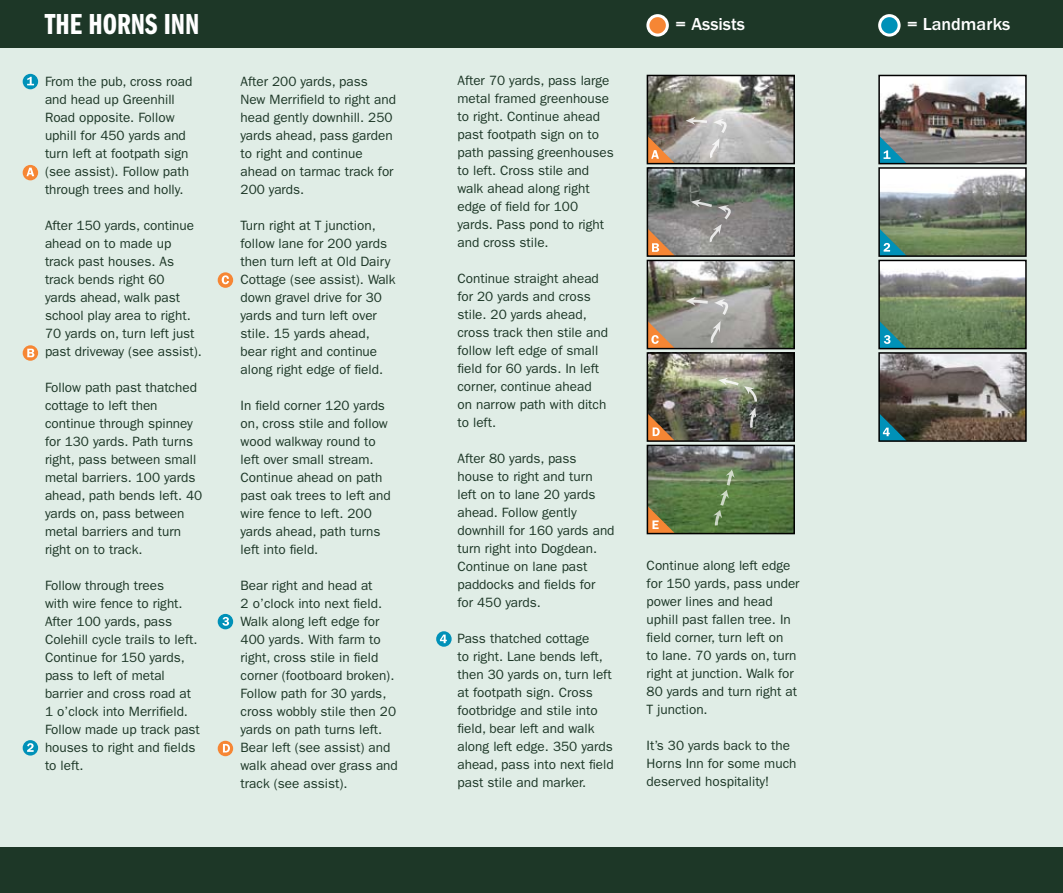
<style>
.page{position:relative;width:1063px;height:893px;background:#fff}
.page>*{position:absolute;margin:0;border:0;box-sizing:border-box;transform-origin:0 0}
.t1{font:30px "ITC Franklin Gothic Std Dm Cp";color:#fff}
.t2{font:500 18px "ITC Franklin Gothic Std";color:#fff}
.t3{font:13.5px/18px "ITC Franklin Gothic Std";color:#1d3727}
</style>
<div class="page">
<div style="left:0;top:45px;width:1063px;height:807px;background:#e0ede6"></div>
<div style="left:0;top:0;width:1063px;height:47px;background:#1d3727"></div>
<div style="left:0;top:847px;width:1063px;height:46px;background:#1d3727"></div>
<svg style="left:880px;top:16px;width:19px;height:19px"></svg>
<div style="left:878px;top:14px;width:23px;height:23px;border:3px solid #fff;border-radius:50%"></div>
<svg style="left:648px;top:16px;width:19px;height:19px"></svg>
<div style="left:646px;top:14px;width:23px;height:23px;border:3px solid #fff;border-radius:50%"></div>
<img style="left:881px;top:78px;width:143px;height:83px">
<img style="left:881px;top:170px;width:143px;height:84px">
<img style="left:881px;top:263px;width:143px;height:83px">
<img style="left:881px;top:355px;width:143px;height:84px">
<img style="left:650px;top:78px;width:142px;height:83px">
<img style="left:650px;top:170px;width:142px;height:84px">
<img style="left:650px;top:263px;width:142px;height:83px">
<img style="left:650px;top:355px;width:142px;height:84px">
<img style="left:650px;top:448px;width:142px;height:83px">
<svg style="left:686px;top:117px;width:41px;height:41px;background:#c2c0bf"></svg>
<svg style="left:691px;top:199px;width:40px;height:43px;background:#8e8f8c"></svg>
<svg style="left:686px;top:297px;width:22px;height:9px"></svg>
<svg style="left:709px;top:321px;width:12px;height:22px"></svg>
<svg style="left:714px;top:299px;width:14px;height:16px"></svg>
<svg style="left:713px;top:470px;width:22px;height:55px"></svg>
<svg style="left:749px;top:408px;width:7px;height:20px"></svg>
<svg style="left:718px;top:378px;width:39px;height:24px"></svg>
<svg style="left:881px;top:136px;width:26px;height:25px"></svg>
<svg style="left:881px;top:228px;width:26px;height:26px"></svg>
<svg style="left:881px;top:321px;width:26px;height:25px"></svg>
<svg style="left:881px;top:413px;width:26px;height:26px"></svg>
<svg style="left:650px;top:136px;width:25px;height:25px"></svg>
<svg style="left:650px;top:228px;width:25px;height:26px"></svg>
<svg style="left:650px;top:321px;width:25px;height:25px"></svg>
<svg style="left:650px;top:413px;width:25px;height:26px"></svg>
<svg style="left:650px;top:506px;width:25px;height:25px"></svg>
<div style="left:647px;top:445px;width:148px;height:89px;border:2px solid #000"></div>
<div style="left:647px;top:352px;width:148px;height:90px;border:2px solid #000"></div>
<div style="left:647px;top:260px;width:148px;height:89px;border:2px solid #000"></div>
<div style="left:647px;top:167px;width:148px;height:90px;border:2px solid #000"></div>
<div style="left:647px;top:75px;width:148px;height:89px;border:2px solid #000"></div>
<div style="left:23px;top:165px;width:15px;height:15px;background:#f68634;border-radius:50%"></div>
<svg style="left:26px;top:168px;width:8px;height:8px"></svg>
<svg style="left:23px;top:345px;width:15px;height:16px"></svg>
<svg style="left:27px;top:349px;width:7px;height:8px"></svg>
<svg style="left:218px;top:272px;width:15px;height:16px"></svg>
<svg style="left:222px;top:275px;width:7px;height:9px"></svg>
<div style="left:218px;top:741px;width:15px;height:15px;background:#f68634;border-radius:50%"></div>
<svg style="left:223px;top:744px;width:7px;height:8px"></svg>
<div style="left:23px;top:74px;width:15px;height:15px;background:#0091b8;border-radius:50%"></div>
<svg style="left:27px;top:77px;width:7px;height:8px"></svg>
<div style="left:23px;top:740px;width:15px;height:16px;background:#0091b8;border-radius:50%"></div>
<svg style="left:27px;top:743px;width:7px;height:9px"></svg>
<div style="left:218px;top:614px;width:15px;height:15px;background:#0091b8;border-radius:50%"></div>
<svg style="left:222px;top:617px;width:7px;height:9px"></svg>
<svg style="left:436px;top:631px;width:16px;height:16px"></svg>
<svg style="left:440px;top:635px;width:7px;height:8px"></svg>
<div style="left:878px;top:75px;width:149px;height:89px;border:2px solid #000"></div>
<div style="left:878px;top:167px;width:149px;height:90px;border:2px solid #000"></div>
<div style="left:878px;top:260px;width:149px;height:89px;border:2px solid #000"></div>
<div style="left:878px;top:352px;width:149px;height:90px;border:2px solid #000"></div>
<p class="t1" style="left:45px;top:8px;width:156px">THE HORNS INN</p>
<p class="t2" style="left:676px;top:14px;width:71px">= Assists</p>
<p class="t2" style="left:907px;top:14px;width:105px">= Landmarks</p>
<p class="t3" style="left:45px;top:72px;width:149px">From the pub, cross road and head up Greenhill<br>Road opposite. Follow uphill for 450 yards and turn left at footpath sign (see assist). Follow path through trees and holly.</p>
<p class="t3" style="left:45px;top:216px;width:158px">After 150 yards, continue ahead on to made up track past houses. As track bends right 60<br>yards ahead, walk past school play area to right.<br>70 yards on, turn left just past driveway (see assist).</p>
<p class="t3" style="left:45px;top:378px;width:159px">Follow path past thatched cottage to left then continue through spinney for 130 yards. Path turns right, pass between small metal barriers. 100 yards ahead, path bends left. 40 yards on, pass between metal barriers and turn right on to track.</p>
<p class="t3" style="left:45px;top:576px;width:156px">Follow through trees<br>with wire fence to right.<br>After 100 yards, pass<br>Colehill cycle trails to left.<br>Continue for 150 yards, pass to left of metal barrier and cross road at<br>1 o’clock into Merrifield.<br>Follow made up track past houses to right and fields to left.</p>
<p class="t3" style="left:241px;top:72px;width:157px">After 200 yards, pass<br>New Merrifield to right and head gently downhill. 250 yards ahead, pass garden to right and continue ahead on tarmac track for<br>200 yards.</p>
<p class="t3" style="left:241px;top:216px;width:157px">Turn right at T junction, follow lane for 200 yards then turn left at Old Dairy<br>Cottage (see assist). Walk down gravel drive for 30 yards and turn left over stile. 15 yards ahead, bear right and continue along right edge of field.</p>
<p class="t3" style="left:241px;top:396px;width:152px">In field corner 120 yards on, cross stile and follow wood walkway round to left over small stream.<br>Continue ahead on path past oak trees to left and wire fence to left. 200 yards ahead, path turns left into field.</p>
<p class="t3" style="left:241px;top:576px;width:159px">Bear right and head at<br>2 o’clock into next field.<br>Walk along left edge for<br>400 yards. With farm to right, cross stile in field corner (footboard broken).<br>Follow path for 30 yards, cross wobbly stile then 20 yards on path turns left.<br>Bear left (see assist) and walk ahead over grass and track (see assist).</p>
<p class="t3" style="left:457px;top:71px;width:158px">After 70 yards, pass large metal framed greenhouse to right. Continue ahead past footpath sign on to path passing greenhouses to left. Cross stile and walk ahead along right edge of field for 100 yards. Pass pond to right and cross stile.</p>
<p class="t3" style="left:457px;top:269px;width:152px">Continue straight ahead for 20 yards and cross stile. 20 yards ahead, cross track then stile and follow left edge of small field for 60 yards. In left corner, continue ahead on narrow path with ditch to left.</p>
<p class="t3" style="left:457px;top:449px;width:159px">After 80 yards, pass house to right and turn left on to lane 20 yards ahead. Follow gently downhill for 160 yards and turn right into Dogdean.<br>Continue on lane past paddocks and fields for<br>for 450 yards.</p>
<p class="t3" style="left:457px;top:629px;width:158px">Pass thatched cottage<br>to right. Lane bends left, then 30 yards on, turn left at footpath sign. Cross footbridge and stile into field, bear left and walk along left edge. 350 yards ahead, pass into next field past stile and marker.</p>
<p class="t3" style="left:647px;top:556px;width:154px">Continue along left edge for 150 yards, pass under power lines and head uphill past fallen tree. In field corner, turn left on<br>to lane. 70 yards on, turn right at junction. Walk for<br>80 yards and turn right at<br>T junction.</p>
<p class="t3" style="left:647px;top:736px;width:151px">It’s 30 yards back to the<br>Horns Inn for some much deserved hospitality!</p>
</div>
